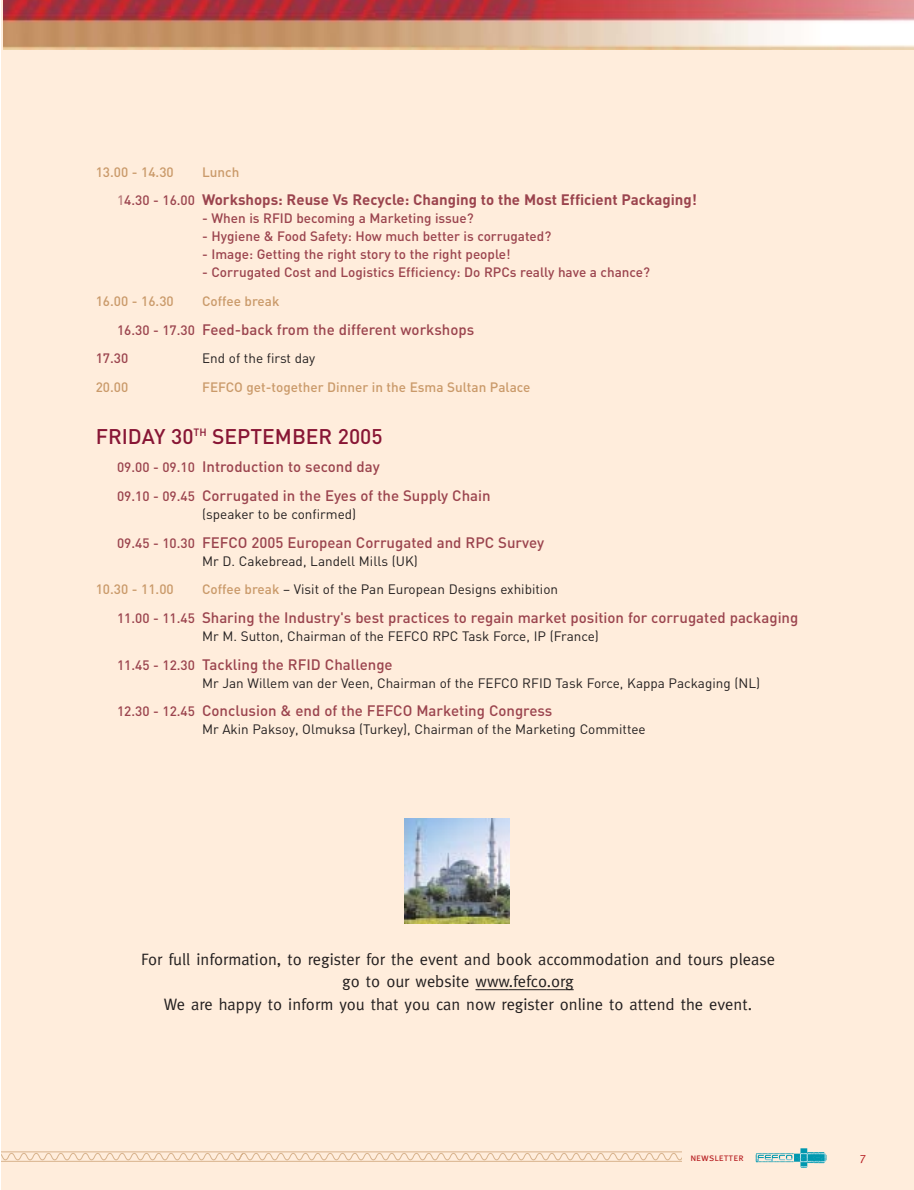
<style>
.page{position:relative;width:914px;height:1190px;background:#fff}
.page>*{position:absolute;margin:0;border:0;box-sizing:border-box;transform-origin:0 0}
.t1{font:500 21px "DIN";color:#881635}
.t2{font:16.5px/22.5px "Meta";color:#231f1f;text-align:center}
.t3{font:500 15px/28.7px "DIN";color:#9b444e}
.t4{font:700 15px "DIN";color:#9b444e}
.t5{font:13.5px "DIN";color:#231f1f}
.t6{font:500 13.5px "DIN";color:#9b444e}
.t7{font:500 13.5px "DIN";color:#ca9a6a}
.t8{font:12px "Meta";color:#b61c20}
.t9{font:10.5px "Meta Caps";color:#b61c20}
.s1{font-weight:500;font-size:13.5px;color:#ba7d7d}
.s2{font-weight:500;font-size:13.5px}
.s3{font-size:13.5px}
.s4{font-weight:500;color:#ca9a6a}
</style>
<div class="page">
<div style="left:1px;top:0;width:913px;height:1190px;background:#ffeddc"></div>
<svg style="left:756px;top:1148px;width:70px;height:19px"></svg>
<svg style="left:1px;top:1151px;width:680px;height:10px"></svg>
<hr style="left:475px;top:989px;width:34px;height:1px;background:#231f1f">
<hr style="left:509px;top:989px;width:38px;height:1px;background:#231f1f">
<svg style="left:547px;top:989px;width:26px;height:1px"></svg>
<img style="left:4px;top:0;width:910px;height:50px">
<img style="left:404px;top:818px;width:106px;height:105px">
<p class="t7" style="left:96px;top:167px;width:79px">13.00 - 14.30</p>
<p class="t7" style="left:202px;top:167px;width:39px">Lunch</p>
<p class="t4" style="left:117px;top:194px;width:581px"><span class="s1">1</span><span class="s2">4.30 - 16.00</span> Workshops: Reuse Vs Recycle: Changing to the Most Efficient Packaging!</p>
<p class="t6" style="left:202px;top:213px;width:273px">- When is RFID becoming a Marketing issue?</p>
<p class="t6" style="left:202px;top:231px;width:350px">- Hygiene &amp; Food Safety: How much better is corrugated?</p>
<p class="t6" style="left:202px;top:249px;width:310px">- Image: Getting the right story to the right people!</p>
<p class="t6" style="left:202px;top:267px;width:449px">- Corrugated Cost and Logistics Efficiency: Do RPCs really have a chance?</p>
<p class="t7" style="left:96px;top:296px;width:79px">16.00 - 16.30</p>
<p class="t7" style="left:202px;top:296px;width:79px">Coffee break</p>
<p class="t3" style="left:117px;top:316px;width:359px"><span class="s3">16.30 - 17.30</span> Feed-back from the different workshops</p>
<p class="t6" style="left:96px;top:353px;width:34px">17.30</p>
<p class="t5" style="left:202px;top:353px;width:115px">End of the first day</p>
<p class="t7" style="left:96px;top:382px;width:34px">20.00</p>
<p class="t7" style="left:202px;top:382px;width:330px">FEFCO get-together Dinner in the Esma Sultan Palace</p>
<h1 class="t1" style="left:96px;top:429px;width:288px">FRIDAY 30<sup>TH</sup> SEPTEMBER 2005</h1>
<p class="t3" style="left:117px;top:454px;width:375px"><span class="s3">09.00 - 09.10</span> Introduction to second day<br><span class="s3">09.10 - 09.45</span> Corrugated in the Eyes of the Supply Chain</p>
<p class="t5" style="left:202px;top:509px;width:156px">(speaker to be confirmed)</p>
<p class="t3" style="left:117px;top:530px;width:428px"><span class="s3">09.45 - 10.30</span> FEFCO 2005 European Corrugated and RPC Survey</p>
<p class="t5" style="left:202px;top:556px;width:217px">Mr D. Cakebread, Landell Mills (UK)</p>
<p class="t7" style="left:96px;top:584px;width:79px">10.30 - 11.00</p>
<p class="t5" style="left:202px;top:584px;width:357px"><span class="s4">Coffee break</span> – Visit of the Pan European Designs exhibition</p>
<p class="t3" style="left:117px;top:605px;width:682px"><span class="s3">11.00 - 11.45</span> Sharing the Industry's best practices to regain market position for corrugated packaging</p>
<p class="t5" style="left:202px;top:631px;width:398px">Mr M. Sutton, Chairman of the FEFCO RPC Task Force, IP (France)</p>
<p class="t3" style="left:117px;top:651px;width:277px"><span class="s3">11.45 - 12.30</span> Tackling the RFID Challenge</p>
<p class="t5" style="left:202px;top:678px;width:559px">Mr Jan Willem van der Veen, Chairman of the FEFCO RFID Task Force, Kappa Packaging (NL)</p>
<p class="t3" style="left:117px;top:698px;width:437px"><span class="s3">12.30 - 12.45</span> Conclusion &amp; end of the FEFCO Marketing Congress</p>
<p class="t5" style="left:202px;top:724px;width:445px">Mr Akin Paksoy, Olmuksa (Turkey), Chairman of the Marketing Committee</p>
<p class="t2" style="left:141px;top:949px;width:635px">For full information, to register for the event and book accommodation and tours please go to our website www.fefco.org<br>We are happy to inform you that you can now register online to attend the event.</p>
<p class="t9" style="left:690px;top:1150px;width:55px">newsletter</p>
<p class="t8" style="left:859px;top:1152px;width:8px">7</p>
</div>
